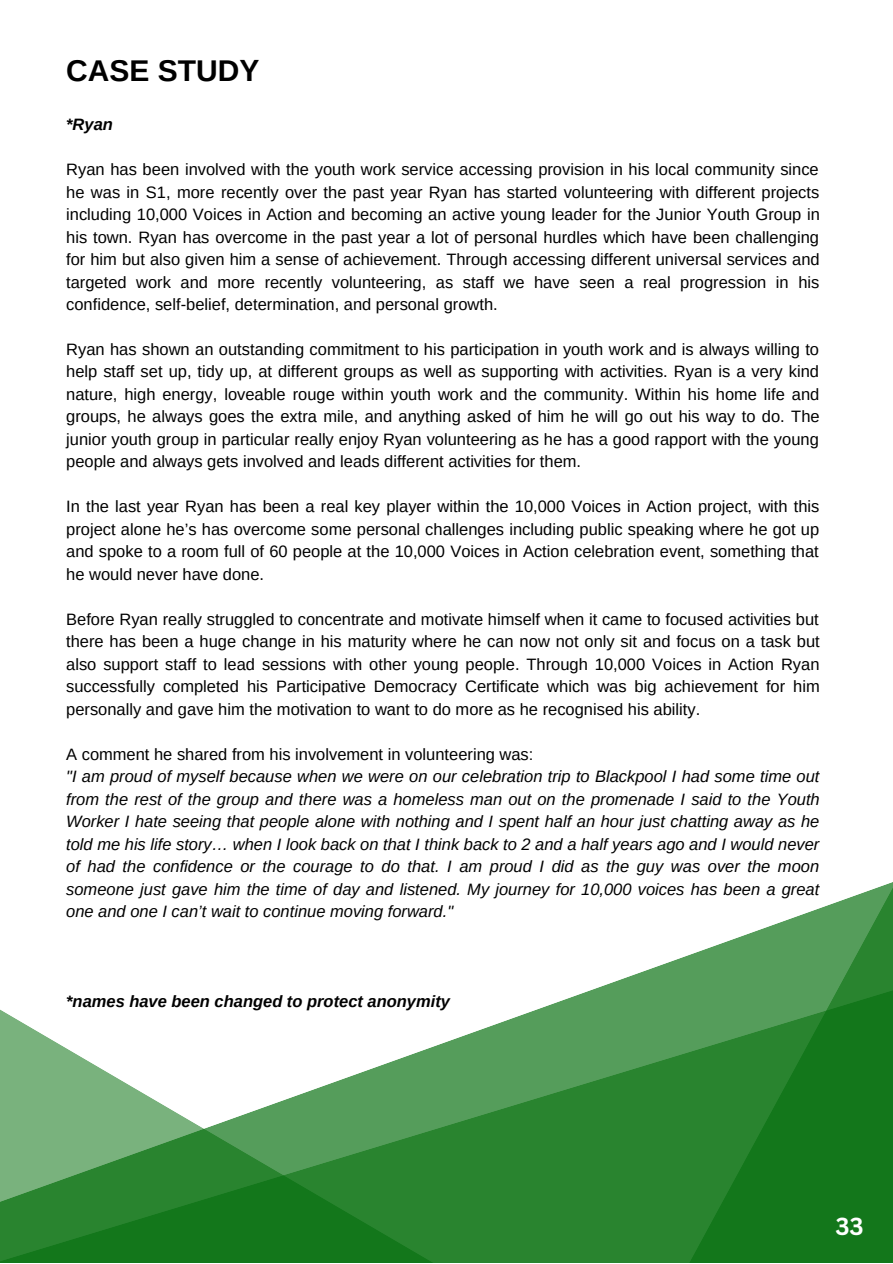
<style>
.page{position:relative;width:893px;height:1264px;background:#fff}
.page>*{position:absolute;margin:0;border:0;box-sizing:border-box;transform-origin:0 0}
.t1{font:700 30px "Arimo";color:#000}
.t2{font:700 24px "Canva Sans";color:#fff}
.t3{font:16.5px/22.5px "Arimo";color:#000;text-align:justify}
.t4{font:italic 16.5px/22.5px "Arimo";color:#000;text-align:justify}
.t5{font:italic 700 16.5px "Arimo";color:#000}
</style>
<div class="page">
<svg style="left:0;top:882px;width:892px;height:380px"></svg>
<h1 class="t1" style="left:66px;top:54px;width:195px">CASE STUDY</h1>
<p class="t5" style="left:66px;top:115px;width:48px">*Ryan</p>
<p class="t3" style="left:66px;top:158px;width:755px">Ryan has been involved with the youth work service accessing provision in his local community since he was in S1, more recently over the past year Ryan has started volunteering with different projects including 10,000 Voices in Action and becoming an active young leader for the Junior Youth Group in his town. Ryan has overcome in the past year a lot of personal hurdles which have been challenging for him but also given him a sense of achievement. Through accessing different universal services and targeted work and more recently volunteering, as staff we have seen a real progression in his confidence, self-belief, determination, and personal growth.</p>
<p class="t3" style="left:66px;top:338px;width:755px">Ryan has shown an outstanding commitment to his participation in youth work and is always willing to help staff set up, tidy up, at different groups as well as supporting with activities. Ryan is a very kind nature, high energy, loveable rouge within youth work and the community. Within his home life and groups, he always goes the extra mile, and anything asked of him he will go out his way to do. The junior youth group in particular really enjoy Ryan volunteering as he has a good rapport with the young people and always gets involved and leads different activities for them.</p>
<p class="t3" style="left:66px;top:495px;width:754px">In the last year Ryan has been a real key player within the 10,000 Voices in Action project, with this project alone he’s has overcome some personal challenges including public speaking where he got up and spoke to a room full of 60 people at the 10,000 Voices in Action celebration event, something that he would never have done.</p>
<p class="t3" style="left:66px;top:608px;width:755px">Before Ryan really struggled to concentrate and motivate himself when it came to focused activities but there has been a huge change in his maturity where he can now not only sit and focus on a task but also support staff to lead sessions with other young people. Through 10,000 Voices in Action Ryan successfully completed his Participative Democracy Certificate which was big achievement for him personally and gave him the motivation to want to do more as he recognised his ability.</p>
<p class="t3" style="left:66px;top:743px;width:468px">A comment he shared from his involvement in volunteering was:</p>
<p class="t4" style="left:66px;top:765px;width:755px">"I am proud of myself because when we were on our celebration trip to Blackpool I had some time out from the rest of the group and there was a homeless man out on the promenade I said to the Youth Worker I hate seeing that people alone with nothing and I spent half an hour just chatting away as he told me his life story… when I look back on that I think back to 2 and a half years ago and I would never of had the confidence or the courage to do that. I am proud I did as the guy was over the moon someone just gave him the time of day and listened. My journey for 10,000 voices has been a great one and one I can’t wait to continue moving forward."</p>
<p class="t5" style="left:66px;top:992px;width:385px">*names have been changed to protect anonymity</p>
<h2 class="t2" style="left:835px;top:1209px;width:30px">33</h2>
</div>
